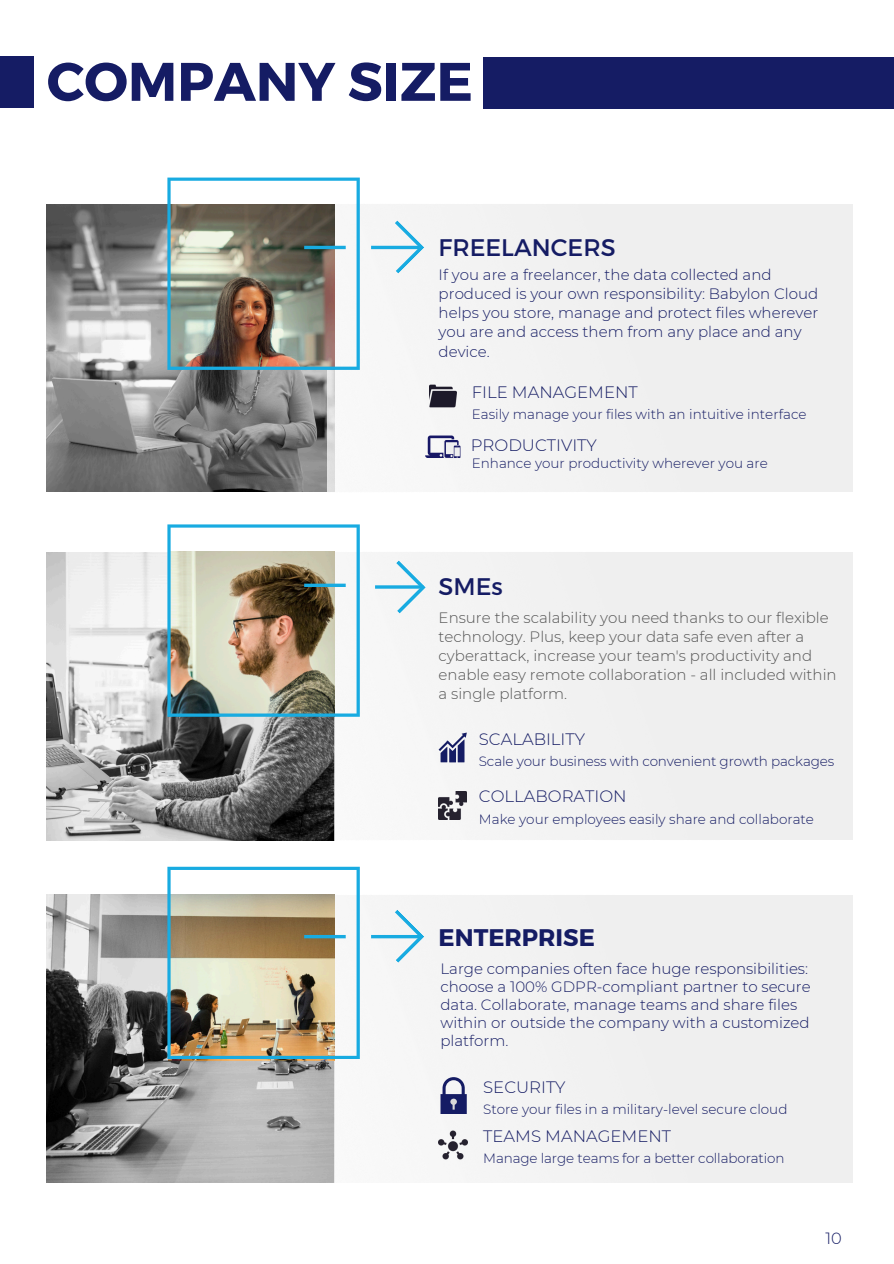
<style>
.page{position:relative;width:894px;height:1264px;background:#fff}
.page>*{position:absolute;margin:0;border:0;box-sizing:border-box;transform-origin:0 0}
.t1{font:700 54.15px "Montserrat";color:#151c64}
.t2{font:24px "Montserrat";color:#151c64}
.t3{font:700 24px "Montserrat";color:#151c64}
.t4{font:300 16.5px "Montserrat";color:#151c64}
.t5{font:300 16.2px "Montserrat";color:#151c64}
.t6{font:300 15px/19.2px "Montserrat";color:#151c64}
.t7{font:300 15px/19.2px "Montserrat";color:#545454}
.t8{font:300 13.5px "Montserrat";color:#151c64}
</style>
<div class="page">
<div style="left:313px;top:204px;width:538px;height:288px;background:#efefef"></div>
<img style="left:47px;top:204px;width:281px;height:288px">
<div style="left:313px;top:552px;width:538px;height:288px;background:#efefef"></div>
<img style="left:47px;top:552px;width:420px;height:288px">
<div style="left:313px;top:894px;width:538px;height:288px;background:#efefef"></div>
<img style="left:47px;top:894px;width:688px;height:288px">
<img style="left:328px;top:245px;width:133px;height:247px">
<svg style="left:394px;top:220px;width:30px;height:54px"></svg>
<hr style="left:371px;top:246px;width:48px;height:3px;background:#18abe1">
<img style="left:167px;top:177px;width:193px;height:193px">
<hr style="left:304px;top:246px;width:41px;height:3px;background:#18abe1">
<svg style="left:396px;top:560px;width:30px;height:53px"></svg>
<hr style="left:375px;top:585px;width:48px;height:3px;background:#18abe1">
<img style="left:167px;top:524px;width:193px;height:192px">
<svg style="left:304px;top:583px;width:41px;height:4px"></svg>
<svg style="left:394px;top:909px;width:30px;height:53px"></svg>
<hr style="left:371px;top:935px;width:48px;height:3px;background:#18abe1">
<img style="left:167px;top:866px;width:193px;height:193px">
<div style="left:440px;top:1094px;width:26px;height:19px;background:#151c64"></div>
<svg style="left:442px;top:1077px;width:22px;height:32px"></svg>
<img style="left:438px;top:791px;width:28px;height:28px">
<img style="left:429px;top:382px;width:27px;height:27px">
<img style="left:438px;top:1130px;width:30px;height:29px">
<div style="left:0;top:56px;width:34px;height:52px;background:#151c64"></div>
<div style="left:483px;top:57px;width:410px;height:51px;background:#151c64"></div>
<svg style="left:438px;top:732px;width:28px;height:30px"></svg>
<svg style="left:425px;top:435px;width:35px;height:23px"></svg>
<p class="t1" style="left:47px;top:46px;width:427px">COMPANY SIZE</p>
<h6 class="t2" style="left:438px;top:232px;width:178px">FREELANCERS</h6>
<h3 class="t6" style="left:438px;top:265px;width:381px">If you are a freelancer, the data collected and produced is your own responsibility: Babylon Cloud helps you store, manage and protect files wherever you are and access them from any place and any device.</h3>
<p class="t4" style="left:471px;top:382px;width:167px">FILE MANAGEMENT</p>
<p class="t8" style="left:471px;top:406px;width:336px">Easily manage your files with an intuitive interface</p>
<p class="t4" style="left:470px;top:435px;width:127px">PRODUCTIVITY</p>
<p class="t8" style="left:471px;top:455px;width:297px">Enhance your productivity wherever you are</p>
<h5 class="t2" style="left:438px;top:571px;width:66px">SMEs</h5>
<p class="t7" style="left:438px;top:607px;width:399px">Ensure the scalability you need thanks to our flexible technology. Plus, keep your data safe even after a cyberattack, increase your team's productivity and enable easy remote collaboration - all included within a single platform.</p>
<p class="t4" style="left:478px;top:729px;width:108px">SCALABILITY</p>
<p class="t8" style="left:478px;top:753px;width:357px">Scale your business with convenient growth packages</p>
<p class="t4" style="left:478px;top:786px;width:149px">COLLABORATION</p>
<p class="t8" style="left:478px;top:810px;width:336px">Make your employees easily share and collaborate</p>
<h5 class="t3" style="left:438px;top:921px;width:158px">ENTERPRISE</h5>
<p class="t6" style="left:440px;top:959px;width:372px;line-height:18px">Large companies often face huge responsibilities: choose a 100% GDPR-compliant partner to secure data. Collaborate, manage teams and share files within or outside the company with a customized platform.</p>
<p class="t4" style="left:483px;top:1076px;width:84px">SECURITY</p>
<p class="t8" style="left:483px;top:1100px;width:305px">Store your files in a military-level secure cloud</p>
<p class="t4" style="left:483px;top:1126px;width:189px">TEAMS MANAGEMENT</p>
<p class="t8" style="left:483px;top:1150px;width:303px">Manage large teams for a better collaboration</p>
<h4 class="t5" style="left:825px;top:1228px;width:18px">10</h4>
</div>
